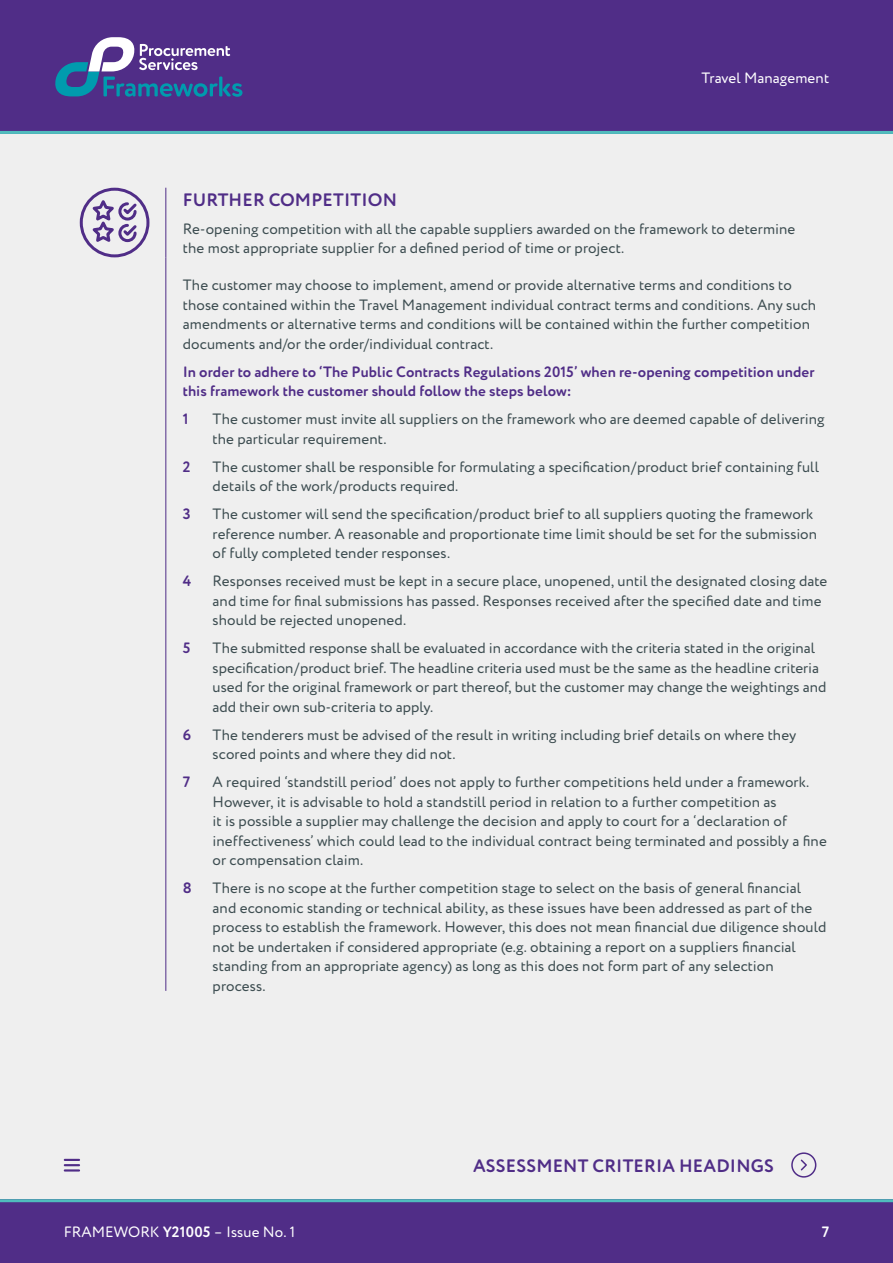
<style>
.page{position:relative;width:893px;height:1263px;background:#fff}
.page>*{position:absolute;margin:0;border:0;box-sizing:border-box;transform-origin:0 0}
.t1{font:700 18px "Circe Rounded";letter-spacing:.01em;color:#502d87}
.t2{font:15px/19.5px "Circe Rounded";letter-spacing:.005em;color:#3d4d51}
.t3{font:700 15px/19.5px "Circe Rounded";letter-spacing:.005em;color:#502d87}
.t4{font:15px "Circe Rounded";letter-spacing:.005em;color:#fff}
.t5{font:700 15px "Circe Rounded";color:#fff}
.s1{font-weight:700}
</style>
<div class="page">
<div style="left:0;top:0;width:893px;height:1204px;background:#efefef"></div>
<div style="left:0;top:1199px;width:893px;height:64px;background:#502d87"></div>
<div style="left:0;top:0;width:893px;height:134px;background:#502d87"></div>
<hr style="left:0;top:131px;width:893px;height:3px;background:#50bcbd">
<hr style="left:0;top:1199px;width:893px;height:3px;background:#50bcbd">
<svg style="left:55px;top:37px;width:187px;height:60px"></svg>
<div style="left:791px;top:1152px;width:25px;height:25px;border:2px solid #502d87;border-radius:50%"></div>
<svg style="left:800px;top:1159px;width:7px;height:12px"></svg>
<svg style="left:64px;top:1159px;width:16px;height:12px"></svg>
<hr style="left:165px;top:188px;width:1px;height:69px;background:#502d87">
<hr style="left:165px;top:257px;width:1px;height:734px;background:#502d87">
<div style="left:80px;top:188px;width:69px;height:69px;border:3px solid #502d87;border-radius:50%"></div>
<svg style="left:88px;top:198px;width:51px;height:48px"></svg>
<p class="t4" style="left:702px;top:70px;width:129px">Travel Management</p>
<p class="t1" style="left:183px;top:189px;width:216px">FURTHER COMPETITION</p>
<p class="t2" style="left:183px;top:219px;width:614px">Re-opening competition with all the capable suppliers awarded on the framework to determine the most appropriate supplier for a defined period of time or project.</p>
<p class="t2" style="left:183px;top:276px;width:635px">The customer may choose to implement, amend or provide alternative terms and conditions to those contained within the Travel Management individual contract terms and conditions. Any such amendments or alternative terms and conditions will be contained within the further competition documents and/or the order/individual contract.</p>
<p class="t3" style="left:183px;top:362px;width:633px">In order to adhere to ‘The Public Contracts Regulations 2015’ when re-opening competition under this framework the customer should follow the steps below:</p>
<p class="t3" style="left:183px;top:410px;width:7px">1</p>
<p class="t2" style="left:213px;top:410px;width:614px">The customer must invite all suppliers on the framework who are deemed capable of delivering the particular requirement.</p>
<p class="t3" style="left:183px;top:457px;width:9px">2</p>
<p class="t2" style="left:213px;top:457px;width:608px">The customer shall be responsible for formulating a specification/product brief containing full details of the work/products required.</p>
<p class="t3" style="left:183px;top:505px;width:9px">3</p>
<p class="t2" style="left:213px;top:505px;width:606px">The customer will send the specification/product brief to all suppliers quoting the framework reference number. A reasonable and proportionate time limit should be set for the submission of fully completed tender responses.</p>
<p class="t3" style="left:183px;top:572px;width:10px">4</p>
<p class="t2" style="left:213px;top:572px;width:616px">Responses received must be kept in a secure place, unopened, until the designated closing date and time for final submissions has passed. Responses received after the specified date and time should be rejected unopened.</p>
<p class="t3" style="left:183px;top:639px;width:9px">5</p>
<p class="t2" style="left:213px;top:639px;width:615px">The submitted response shall be evaluated in accordance with the criteria stated in the original specification/product brief. The headline criteria used must be the same as the headline criteria used for the original framework or part thereof, but the customer may change the weightings and add their own sub-criteria to apply.</p>
<p class="t3" style="left:183px;top:725px;width:10px">6</p>
<p class="t2" style="left:213px;top:725px;width:585px">The tenderers must be advised of the result in writing including brief details on where they scored points and where they did not.</p>
<p class="t3" style="left:183px;top:773px;width:9px">7</p>
<p class="t2" style="left:213px;top:773px;width:616px">A required ‘standstill period’ does not apply to further competitions held under a framework.<br>However, it is advisable to hold a standstill period in relation to a further competition as<br>it is possible a supplier may challenge the decision and apply to court for a ‘declaration of ineffectiveness’ which could lead to the individual contract being terminated and possibly a fine or compensation claim.</p>
<p class="t3" style="left:183px;top:879px;width:10px">8</p>
<p class="t2" style="left:213px;top:879px;width:615px">There is no scope at the further competition stage to select on the basis of general financial and economic standing or technical ability, as these issues have been addressed as part of the process to establish the framework. However, this does not mean financial due diligence should not be undertaken if considered appropriate (e.g. obtaining a report on a suppliers financial standing from an appropriate agency) as long as this does not form part of any selection process.</p>
<p class="t1" style="left:473px;top:1155px;width:302px">ASSESSMENT CRITERIA HEADINGS</p>
<p class="t4" style="left:64px;top:1223px;width:233px">FRAMEWORK <span class="s1">Y21005</span> – Issue No. 1</p>
<p class="t5" style="left:822px;top:1223px;width:9px">7</p>
</div>
